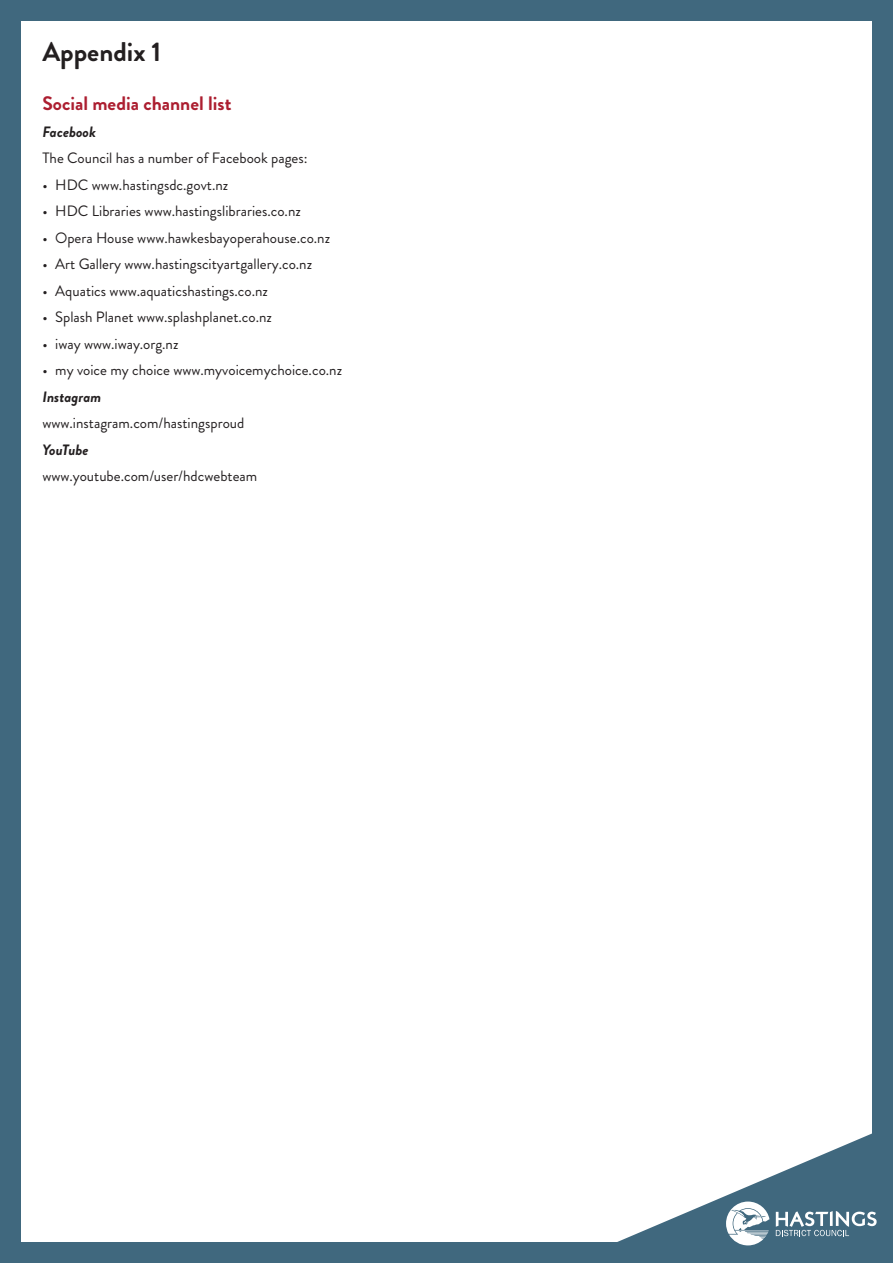
<style>
.page{position:relative;width:893px;height:1263px;background:#40687e}
.page>*{position:absolute;margin:0;border:0;box-sizing:border-box;transform-origin:0 0}
.t1{font:700 27px "Brandon Grotesque";color:#231f20}
.t2{font:700 19.5px "Brandon Grotesque";color:#ac1e30}
.t3{font:15px "Brandon Grotesque";color:#231f20}
.t4{font:italic 700 15px "Brandon Grotesque";color:#231f20}
.t5{font:italic 700 15px "Brandon Grotesque";letter-spacing:-.02em;color:#231f20}
</style>
<div class="page">
<div style="left:21px;top:21px;width:851px;height:1221px;background:#fff"></div>
<svg style="left:617px;top:1133px;width:255px;height:113px"></svg>
<svg style="left:776px;top:1211px;width:101px;height:25px"></svg>
<svg style="left:726px;top:1201px;width:43px;height:44px"></svg>
<p class="t1" style="left:43px;top:33px;width:120px">Appendix 1</p>
<p class="t2" style="left:43px;top:90px;width:190px">Social media channel list</p>
<p class="t4" style="left:43px;top:121px;width:55px">Facebook</p>
<p class="t3" style="left:43px;top:148px;width:267px">The Council has a number of Facebook pages:</p>
<p class="t3" style="left:43px;top:174px;width:187px">• HDC www.hastingsdc.govt.nz</p>
<p class="t3" style="left:43px;top:201px;width:260px">• HDC Libraries www.hastingslibraries.co.nz</p>
<p class="t3" style="left:43px;top:227px;width:289px">• Opera House www.hawkesbayoperahouse.co.nz</p>
<p class="t3" style="left:43px;top:254px;width:271px">• Art Gallery www.hastingscityartgallery.co.nz</p>
<p class="t3" style="left:43px;top:280px;width:227px">• Aquatics www.aquaticshastings.co.nz</p>
<p class="t3" style="left:43px;top:307px;width:231px">• Splash Planet www.splashplanet.co.nz</p>
<p class="t3" style="left:43px;top:333px;width:137px">• iway www.iway.org.nz</p>
<p class="t3" style="left:43px;top:360px;width:301px">• my voice my choice www.myvoicemychoice.co.nz</p>
<p class="t4" style="left:43px;top:386px;width:60px">Instagram</p>
<p class="t3" style="left:43px;top:413px;width:203px">www.instagram.com/hastingsproud</p>
<p class="t5" style="left:43px;top:439px;width:47px">YouTube</p>
<p class="t3" style="left:43px;top:466px;width:216px">www.youtube.com/user/hdcwebteam</p>
</div>
